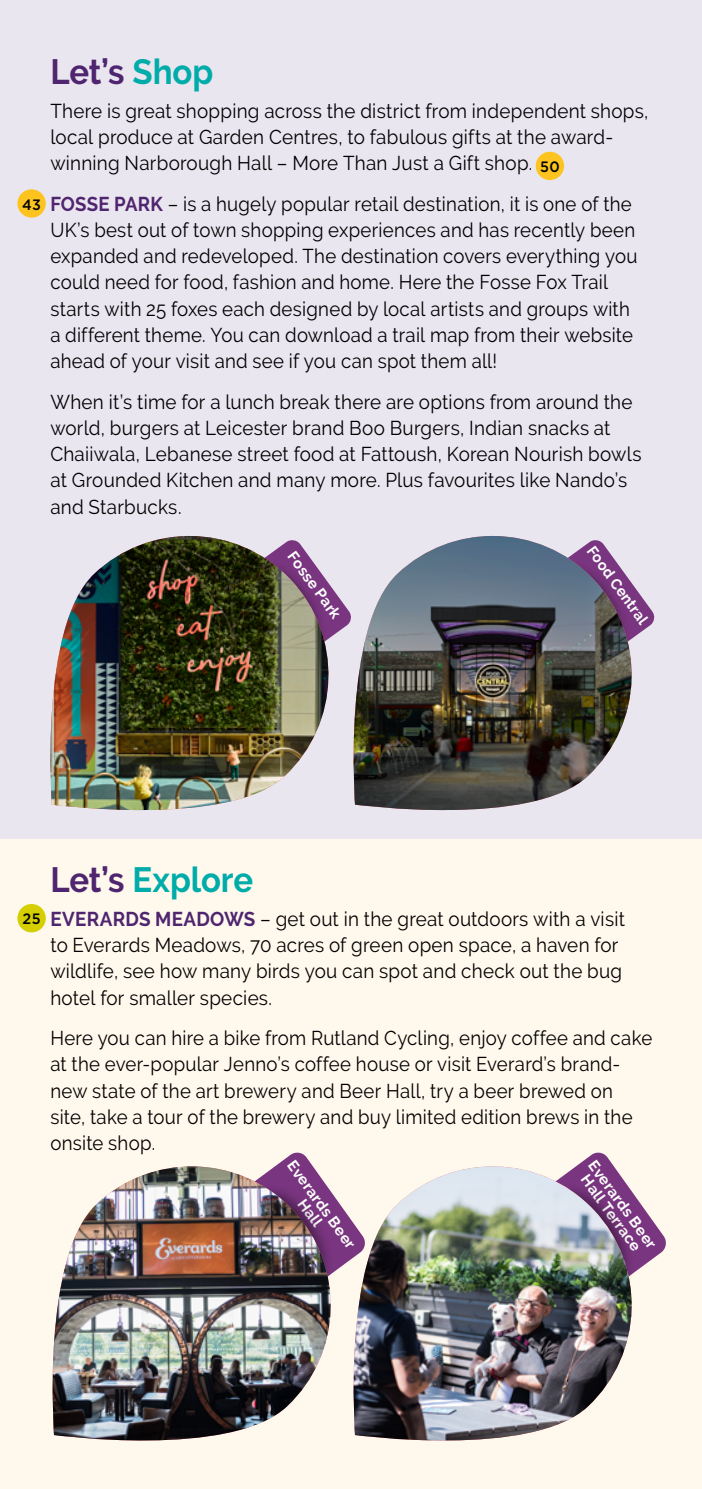
<style>
.page{position:relative;width:702px;height:1489px;background:#fff}
.page>*{position:absolute;margin:0;border:0;box-sizing:border-box;transform-origin:0 0}
.t1{font:700 35px "Raleway";letter-spacing:-.005em;color:#00aca9;scale:.94 1}
.t2{font:700 35px "Raleway";letter-spacing:-.005em;color:#4f256f;scale:.94 1}
.t3{font:20px/26.2px "Raleway";letter-spacing:.015em;color:#000;scale:.93 1}
.t4{font:20px/26.2px "Raleway";letter-spacing:.015em;color:#000;scale:.94 1}
.t5{font:700 15px/14px "Raleway";color:#fff;text-align:center}
.t6{font:700 15px "Raleway";color:#fff;scale:.96 1}
.t7{font:500 15px "Gotham";color:#000;scale:.95 1}
.s1{color:#00aca9}
.s2{font-weight:700;color:#4f256f}
.s3{color:#4f256f}
</style>
<div class="page">
<div style="left:0;top:838px;width:702px;height:650px;background:#fff9ed"></div>
<div style="left:0;top:0;width:702px;height:838px;background:#eae6f0"></div>
<svg style="left:646px;top:603px;width:9px;height:26px"></svg>
<svg style="left:490px;top:535px;width:156px;height:102px"></svg>
<img style="left:353px;top:536px;width:281px;height:275px">
<svg style="left:343px;top:603px;width:8px;height:25px"></svg>
<svg style="left:187px;top:535px;width:156px;height:151px"></svg>
<img style="left:50px;top:536px;width:278px;height:275px">
<img style="left:52px;top:1166px;width:289px;height:275px">
<svg style="left:646px;top:1211px;width:20px;height:53px"></svg>
<svg style="left:419px;top:1152px;width:195px;height:289px"></svg>
<img style="left:341px;top:1166px;width:305px;height:274px">
<div style="left:535px;top:152px;width:29px;height:28px;background:#fdc41f;border-radius:50%"></div>
<div style="left:17px;top:189px;width:29px;height:29px;background:#fdc41f;border-radius:50%"></div>
<div style="left:17px;top:904px;width:29px;height:28px;background:#d5ce00;border-radius:50%"></div>
<p class="t7" style="left:22px;top:194px;width:21px">43</p>
<h3 class="t2" style="left:50px;top:52px;width:175px">Let’s <span class="s1">Shop</span></h3>
<p class="t4" style="left:50px;top:97px;width:637px">There is great shopping across the district from independent shops, local produce at Garden Centres, to fabulous gifts at the award-</p>
<p class="t4" style="left:50px;top:150px;width:514px">winning Narborough Hall – More Than Just a Gift shop.</p>
<p class="t3" style="left:50px;top:190px;width:632px"><span class="s2">FOSSE PARK</span> – is a hugely popular retail destination, it is one of the UK’s best out of town shopping experiences and has recently been expanded and redeveloped. The destination covers everything you could need for food, fashion and home. Here the Fosse Fox Trail starts with 25 foxes each designed by local artists and groups with a different theme. You can download a trail map from their website ahead of your visit and see if you can spot them all!</p>
<p class="t4" style="left:50px;top:388px;width:630px">When it’s time for a lunch break there are options from around the world, burgers at Leicester brand Boo Burgers, Indian snacks at Chaiiwala, Lebanese street food at Fattoush, Korean Nourish bowls at Grounded Kitchen and many more. Plus favourites like Nando’s and Starbucks.</p>
<p class="t7" style="left:540px;top:157px;width:22px">50</p>
<p class="t5" style="left:296px;top:548px;width:81px;rotate:54deg">Fosse Park</p>
<p class="t6" style="left:597px;top:542px;width:98px;rotate:54deg">Food Central</p>
<p class="t7" style="left:23px;top:909px;width:21px">25</p>
<h3 class="t1" style="left:50px;top:860px;width:217px"><span class="s3">Let’s</span> Explore</h3>
<p class="t4" style="left:50px;top:905px;width:612px"><span class="s2">EVERARDS MEADOWS</span> – get out in the great outdoors with a visit to Everards Meadows, 70 acres of green open space, a haven for wildlife, see how many birds you can spot and check out the bug hotel for smaller species.</p>
<p class="t3" style="left:50px;top:1024px;width:648px">Here you can hire a bike from Rutland Cycling, enjoy coffee and cake at the ever-popular Jenno’s coffee house or visit Everard’s brand&shy;new state of the art brewery and Beer Hall, try a beer brewed on site, take a tour of the brewery and buy limited edition brews in the onsite shop.</p>
<p class="t5" style="left:296px;top:1158px;width:106px;rotate:54deg">Everards Beer<br>Hall</p>
<p class="t5" style="left:597px;top:1158px;width:106px;rotate:54deg">Everards Beer<br>Hall Terrace</p>
</div>
